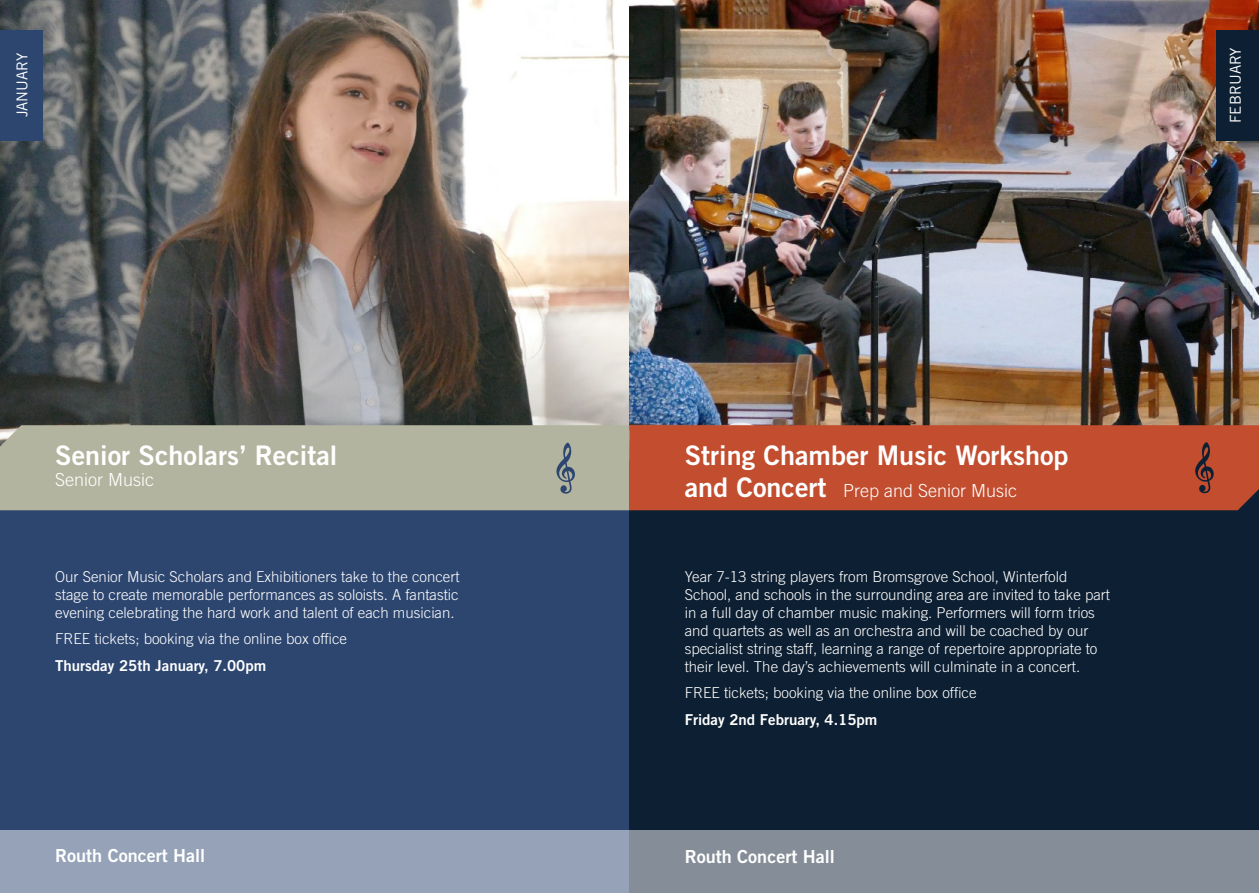
<style>
.page{position:relative;width:1259px;height:893px;background:#fff}
.page>*{position:absolute;margin:0;border:0;box-sizing:border-box;transform-origin:0 0}
.t1{font:27px "Trade Gothic Bold Two";color:#fff}
.t2{font:300 18px "Trade Gothic";color:#fff}
.t3{font:18px "Trade Gothic Bold Two";color:#fff}
.t4{font:300 15px/18px "Trade Gothic";color:#fff;text-align:justify}
.t5{font:15px "Trade Gothic Bold Two";color:#fff}
.t6{font:15px "Trade Gothic";color:#fff}
.s1{font-family:"Trade Gothic Bold Two";font-weight:400;font-size:27px}
</style>
<div class="page">
<div style="left:0;top:460px;width:629px;height:433px;background:#2d4670"></div>
<div style="left:629px;top:455px;width:630px;height:438px;background:#0d1f32"></div>
<svg style="left:0;top:831px;width:1259px;height:62px;background:#8c97a7"></svg>
<img style="left:0;top:0;width:629px;height:425px">
<img style="left:629px;top:0;width:630px;height:425px">
<div style="left:0;top:425px;width:629px;height:85px;background:#b3b49f"></div>
<div style="left:629px;top:425px;width:630px;height:85px;background:#c24d2f"></div>
<svg style="left:556px;top:443px;width:19px;height:51px"></svg>
<svg style="left:1195px;top:442px;width:18px;height:52px"></svg>
<div style="left:0;top:30px;width:43px;height:110px;background:#2d4670"></div>
<div style="left:1216px;top:30px;width:43px;height:110px;background:#0d1f32"></div>
<p class="t6" style="left:13px;top:117px;width:66px;rotate:-90deg">JANUARY</p>
<p class="t6" style="left:1226px;top:123px;width:75px;rotate:-90deg">february</p>
<h1 class="t1" style="left:55px;top:438px;width:283px">Senior Scholars’ Recital</h1>
<p class="t2" style="left:55px;top:469px;width:101px">Senior Music</p>
<p class="t4" style="left:55px;top:567px;width:406px">Our Senior Music Scholars and Exhibitioners take to the concert stage to create memorable performances as soloists. A fantastic evening celebrating the hard work and talent of each musician.</p>
<p class="t4" style="left:55px;top:630px;width:293px">FREE tickets; booking via the online box office</p>
<p class="t5" style="left:55px;top:656px;width:212px">Thursday 25th January, 7.00pm</p>
<h1 class="t1" style="left:685px;top:438px;width:385px">String Chamber Music Workshop</h1>
<p class="t2" style="left:685px;top:480px;width:334px"><span class="s1">and Concert</span> Prep and Senior Music</p>
<p class="t4" style="left:685px;top:567px;width:427px;text-align:left">Year 7-13 string players from Bromsgrove School, Winterfold School, and schools in the surrounding area are invited to take part in a full day of chamber music making. Performers will form trios and quartets as well as an orchestra and will be coached by our specialist string staff, learning a range of repertoire appropriate to their level. The day’s achievements will culminate in a concert.</p>
<p class="t4" style="left:685px;top:684px;width:293px">FREE tickets; booking via the online box office</p>
<p class="t5" style="left:685px;top:710px;width:194px">Friday 2nd February, 4.15pm</p>
<p class="t3" style="left:55px;top:845px;width:151px">Routh Concert Hall</p>
<p class="t3" style="left:685px;top:846px;width:151px">Routh Concert Hall</p>
</div>
